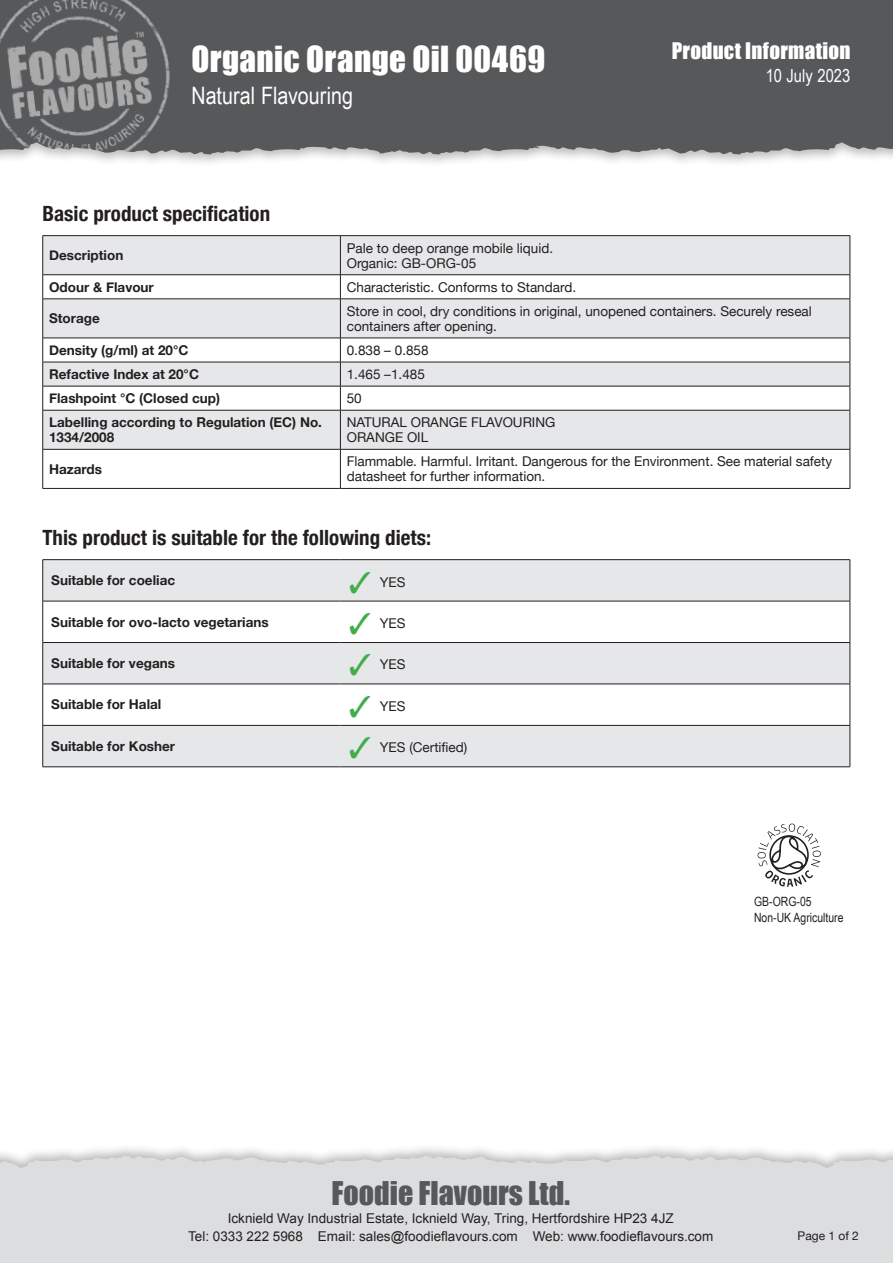
<style>
.page{position:relative;width:893px;height:1263px;background:#fff}
.page>*{position:absolute;margin:0;border:0;box-sizing:border-box;transform-origin:0 0}
.t1{font:33px "Impact";letter-spacing:.01em;color:#fff}
.t2{font:30px "Impact";color:#57585a}
.t3{font:24px "Arial Narrow";color:#fff}
.Heading_2{font:700 condensed 21px "Helvetica Neue";color:#231f20}
.t4{font:21px "Impact";letter-spacing:.015em;color:#fff}
.t5{font:18px "Arial Narrow";letter-spacing:.005em;color:#fff}
.Standard_table_text{font:13.5px/15px "Helvetica Neue";color:#231f20}
.Standard_Table_Labels{font:700 13.5px/15px "Helvetica Neue";color:#231f20}
.t6{font:13.5px/18px "Arial";color:#231f20;text-align:center}
.t7{font:12.75px "Arial Narrow";color:#231f20}
.t8{font:12px "Helvetica Neue";color:#231f20}
.s1{color:#40ae49}
</style>
<div class="page">
<div style="left:0;top:1143px;width:893px;height:120px;background:#231f20;opacity:.3"></div>
<div style="left:0;top:1156px;width:893px;height:107px;background:#dcdddf"></div>
<div style="left:0;top:0;width:893px;height:167px;background:#231f20;opacity:.3"></div>
<div style="left:206px;top:0;width:687px;height:154px;background:#57585a"></div>
<img style="left:0;top:0;width:206px;height:154px">
<svg style="left:43px;top:236px;width:807px;height:213px;fill:#e6e7e9"></svg>
<hr style="left:43px;top:235px;width:297px;height:1px;background:#231f20">
<hr style="left:42px;top:236px;width:1px;height:38px;background:#231f20">
<hr style="left:43px;top:274px;width:297px;height:1px;background:#231f20">
<svg style="left:42px;top:275px;width:1px;height:24px"></svg>
<hr style="left:43px;top:299px;width:297px;height:1px;background:#231f20">
<hr style="left:42px;top:299px;width:1px;height:39px;background:#231f20">
<hr style="left:43px;top:338px;width:297px;height:1px;background:#231f20">
<hr style="left:43px;top:362px;width:297px;height:1px;background:#231f20">
<hr style="left:43px;top:386px;width:297px;height:1px;background:#231f20">
<svg style="left:42px;top:338px;width:1px;height:72px"></svg>
<hr style="left:43px;top:410px;width:297px;height:1px;background:#231f20">
<hr style="left:42px;top:410px;width:1px;height:39px;background:#231f20">
<hr style="left:43px;top:449px;width:297px;height:1px;background:#231f20">
<hr style="left:42px;top:449px;width:1px;height:39px;background:#231f20">
<hr style="left:340px;top:235px;width:510px;height:1px;background:#231f20">
<hr style="left:340px;top:236px;width:1px;height:38px;background:#231f20">
<hr style="left:850px;top:236px;width:1px;height:38px;background:#231f20">
<hr style="left:340px;top:274px;width:510px;height:1px;background:#231f20">
<svg style="left:340px;top:275px;width:1px;height:24px"></svg>
<svg style="left:850px;top:275px;width:1px;height:24px"></svg>
<hr style="left:340px;top:299px;width:510px;height:1px;background:#231f20">
<hr style="left:340px;top:299px;width:1px;height:39px;background:#231f20">
<hr style="left:850px;top:299px;width:1px;height:39px;background:#231f20">
<hr style="left:340px;top:338px;width:510px;height:1px;background:#231f20">
<hr style="left:340px;top:362px;width:510px;height:1px;background:#231f20">
<hr style="left:340px;top:386px;width:510px;height:1px;background:#231f20">
<svg style="left:340px;top:338px;width:1px;height:72px"></svg>
<svg style="left:850px;top:338px;width:1px;height:72px"></svg>
<hr style="left:340px;top:410px;width:510px;height:1px;background:#231f20">
<hr style="left:340px;top:410px;width:1px;height:39px;background:#231f20">
<hr style="left:850px;top:410px;width:1px;height:39px;background:#231f20">
<hr style="left:340px;top:449px;width:510px;height:1px;background:#231f20">
<hr style="left:340px;top:449px;width:1px;height:39px;background:#231f20">
<hr style="left:850px;top:449px;width:1px;height:39px;background:#231f20">
<hr style="left:43px;top:488px;width:297px;height:1px;background:#231f20">
<hr style="left:340px;top:488px;width:510px;height:1px;background:#231f20">
<svg style="left:43px;top:560px;width:807px;height:206px;fill:#e6e7e9"></svg>
<hr style="left:43px;top:559px;width:297px;height:1px;background:#231f20">
<hr style="left:42px;top:560px;width:1px;height:41px;background:#231f20">
<hr style="left:340px;top:559px;width:510px;height:1px;background:#231f20">
<hr style="left:850px;top:560px;width:1px;height:41px;background:#231f20">
<hr style="left:43px;top:601px;width:297px;height:1px;background:#231f20">
<hr style="left:42px;top:601px;width:1px;height:41px;background:#231f20">
<hr style="left:340px;top:601px;width:510px;height:1px;background:#231f20">
<hr style="left:850px;top:601px;width:1px;height:41px;background:#231f20">
<hr style="left:43px;top:642px;width:297px;height:1px;background:#231f20">
<hr style="left:42px;top:643px;width:1px;height:41px;background:#231f20">
<hr style="left:340px;top:642px;width:510px;height:1px;background:#231f20">
<hr style="left:850px;top:643px;width:1px;height:41px;background:#231f20">
<hr style="left:43px;top:684px;width:297px;height:1px;background:#231f20">
<hr style="left:42px;top:684px;width:1px;height:41px;background:#231f20">
<hr style="left:340px;top:684px;width:510px;height:1px;background:#231f20">
<hr style="left:850px;top:684px;width:1px;height:41px;background:#231f20">
<hr style="left:43px;top:725px;width:297px;height:1px;background:#231f20">
<hr style="left:42px;top:726px;width:1px;height:40px;background:#231f20">
<hr style="left:340px;top:725px;width:510px;height:1px;background:#231f20">
<hr style="left:850px;top:726px;width:1px;height:40px;background:#231f20">
<hr style="left:43px;top:766px;width:297px;height:1px;background:#231f20">
<hr style="left:340px;top:766px;width:510px;height:1px;background:#231f20">
<svg style="left:757px;top:823px;width:64px;height:64px"></svg>
<h1 class="t1" style="left:191px;top:34px;width:355px">Organic Orange Oil 00469</h1>
<h3 class="t3" style="left:191px;top:78px;width:163px">Natural Flavouring</h3>
<p class="Heading_2" style="left:43px;top:196px;width:229px">Basic product specification</p>
<p class="Standard_Table_Labels" style="left:49px;top:248px;width:76px">Description</p>
<p class="Standard_table_text" style="left:347px;top:241px;width:208px">Pale to deep orange mobile liquid.</p>
<p class="Standard_table_text" style="left:347px;top:256px;width:131px">Organic: GB-ORG-05</p>
<h3 class="t4" style="left:672px;top:35px;width:180px">Product Information</h3>
<h3 class="t5" style="left:766px;top:62px;width:86px">10 July 2023</h3>
<p class="Standard_Table_Labels" style="left:49px;top:280px;width:106px">Odour &amp; Flavour</p>
<p class="Standard_table_text" style="left:347px;top:280px;width:231px">Characteristic. Conforms to Standard.</p>
<p class="Standard_Table_Labels" style="left:49px;top:311px;width:52px">Storage</p>
<p class="Standard_table_text" style="left:347px;top:304px;width:467px">Store in cool, dry conditions in original, unopened containers. Securely reseal containers after opening.</p>
<p class="Standard_Table_Labels" style="left:49px;top:343px;width:141px">Density (g/ml) at 20°C</p>
<p class="Standard_table_text" style="left:347px;top:343px;width:83px">0.838 – 0.858</p>
<p class="Standard_Table_Labels" style="left:49px;top:367px;width:151px">Refactive Index at 20°C</p>
<p class="Standard_table_text" style="left:347px;top:367px;width:80px">1.465 –1.485</p>
<p class="Standard_Table_Labels" style="left:49px;top:391px;width:172px">Flashpoint °C (Closed cup)</p>
<p class="Standard_table_text" style="left:347px;top:391px;width:17px">50</p>
<p class="Standard_Table_Labels" style="left:49px;top:415px;width:274px">Labelling according to Regulation (EC) No.<br>1334/2008</p>
<p class="Standard_table_text" style="left:347px;top:416px;width:210px">NATURAL ORANGE FLAVOURING<br>ORANGE OIL</p>
<p class="Standard_Table_Labels" style="left:49px;top:462px;width:55px">Hazards</p>
<p class="Standard_table_text" style="left:347px;top:455px;width:487px">Flammable. Harmful. Irritant. Dangerous for the Environment. See material safety datasheet for further information.</p>
<p class="Heading_2" style="left:43px;top:520px;width:390px">This product is suitable for the following diets:</p>
<p class="Standard_Table_Labels" style="left:51px;top:573px;width:125px">Suitable for coeliac</p>
<p class="Standard_table_text" style="left:349px;top:575px;width:58px"><span class="s1">✓</span> YES</p>
<p class="Standard_Table_Labels" style="left:51px;top:615px;width:219px">Suitable for ovo-lacto vegetarians</p>
<p class="Standard_table_text" style="left:349px;top:616px;width:58px"><span class="s1">✓</span> YES</p>
<p class="Standard_Table_Labels" style="left:51px;top:656px;width:125px">Suitable for vegans</p>
<p class="Standard_table_text" style="left:349px;top:658px;width:58px"><span class="s1">✓</span> YES</p>
<p class="Standard_Table_Labels" style="left:51px;top:697px;width:112px">Suitable for Halal</p>
<p class="Standard_table_text" style="left:349px;top:699px;width:58px"><span class="s1">✓</span> YES</p>
<p class="Standard_Table_Labels" style="left:51px;top:739px;width:125px">Suitable for Kosher</p>
<p class="Standard_table_text" style="left:349px;top:741px;width:120px"><span class="s1">✓</span> YES (Certified)</p>
<p class="t7" style="left:754px;top:892px;width:59px">GB-ORG-05</p>
<p class="t7" style="left:754px;top:908px;width:91px">Non-UK Agriculture</p>
<h2 class="t2" style="left:332px;top:1170px;width:240px">Foodie Flavours Ltd.</h2>
<p class="t6" style="left:188px;top:1209px;width:527px">Icknield Way Industrial Estate, Icknield Way, Tring, Hertfordshire HP23 4JZ<br>Tel: 0333 222 5968 Email: sales@foodieflavours.com Web: www.foodieflavours.com</p>
<p class="t8" style="left:798px;top:1227px;width:63px">Page 1 of 2</p>
</div>
